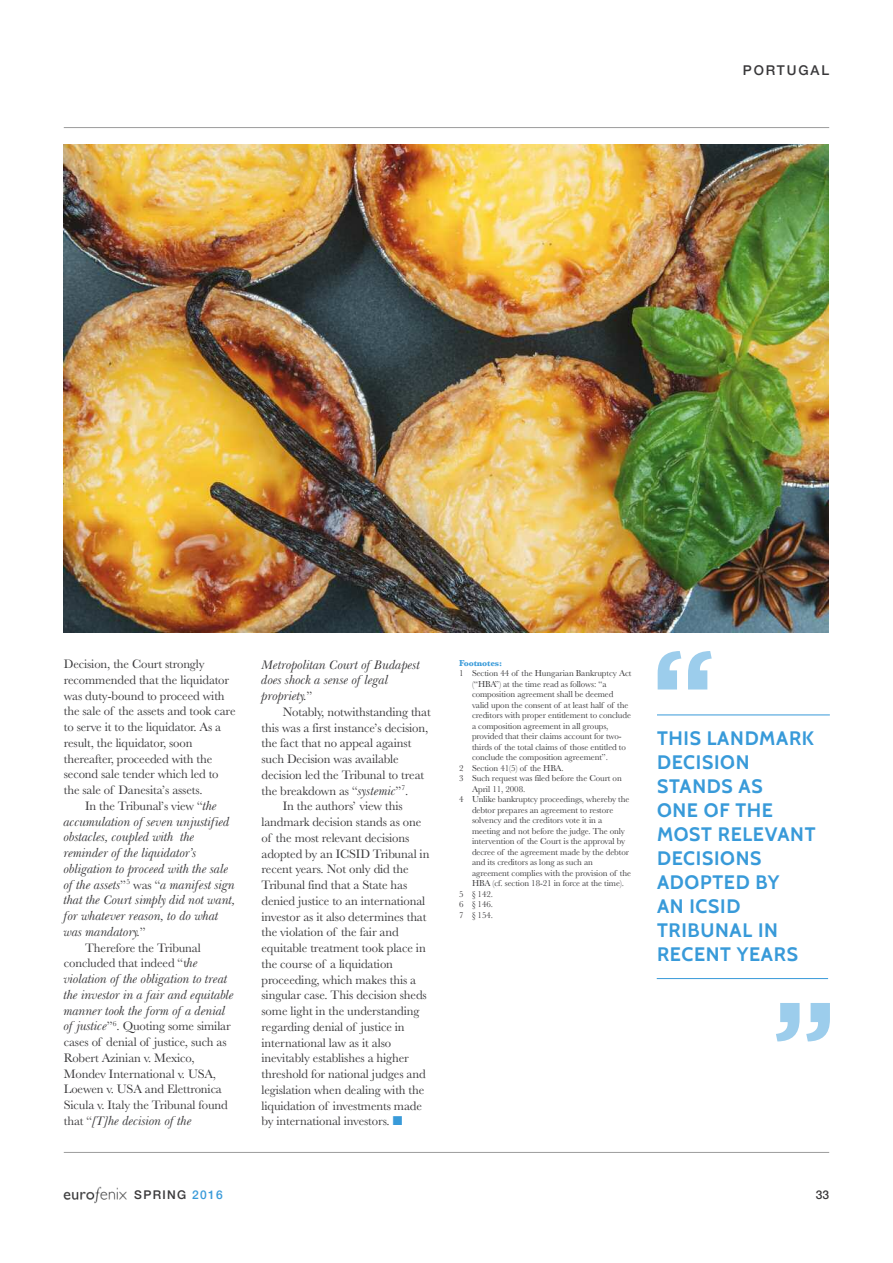
<style>
.page{position:relative;width:893px;height:1263px;background:#fff}
.page>*{position:absolute;margin:0;border:0;box-sizing:border-box;transform-origin:0 0}
.t1{font:700 119.55px "Gotham";color:#9ccdec}
.t2{font:700 19.5px/24px "Cabin";letter-spacing:.035em;color:#389ad9}
.t3{font:500 13.5px "Helvetica Neue";letter-spacing:.14em;color:#39383a}
.t4{font:12.75px "Baskerville";letter-spacing:-.01em;color:#39383a}
.t5{font:italic 12.75px "Baskerville BT";letter-spacing:-.01em;color:#39383a}
.t6{font:500 12px "Helvetica Neue";letter-spacing:.11em;color:#39383a}
.t7{font:9px "Baskerville";letter-spacing:-.01em;color:#39383a}
.t8{font:700 9px "Baskerville";letter-spacing:-.01em;color:#389ad9}
.s1{font-family:"Baskerville BT";font-style:italic}
.s2{font-family:"Baskerville";font-style:normal}
.s3{color:#389ad9}
</style>
<div class="page">
<img style="left:63px;top:1186px;width:64px;height:18px">
<hr style="left:64px;top:1152px;width:765px;height:1px;background:#9c9c9c">
<hr style="left:64px;top:127px;width:765px;height:1px;background:#9c9c9c">
<img style="left:64px;top:145px;width:764px;height:487px">
<hr style="left:657px;top:714px;width:173px;height:1px;background:#389ad9">
<hr style="left:657px;top:978px;width:171px;height:1px;background:#389ad9">
<p class="t3" style="left:743px;top:62px;width:88px">PORTUGAL</p>
<p class="t4" style="left:64px;top:656px;width:142px">Decision, the Court strongly</p>
<p class="t4" style="left:64px;top:672px;width:167px">recommended that the liquidator</p>
<p class="t4" style="left:64px;top:688px;width:162px">was duty-bound to proceed with</p>
<p class="t4" style="left:64px;top:703px;width:173px">the sale of the assets and took care</p>
<p class="t4" style="left:64px;top:719px;width:159px">to serve it to the liquidator. As a</p>
<p class="t4" style="left:64px;top:735px;width:130px">result, the liquidator, soon</p>
<p class="t4" style="left:64px;top:751px;width:150px">thereafter, proceeded with the</p>
<p class="t4" style="left:64px;top:766px;width:156px">second sale tender which led to</p>
<p class="t4" style="left:64px;top:782px;width:140px">the sale of Danesita’s assets.</p>
<p class="t4" style="left:85px;top:798px;width:134px">In the Tribunal’s view “<span class="s1">the</span></p>
<p class="t5" style="left:64px;top:816px;width:168px">accumulation of seven unjustified</p>
<p class="t5" style="left:64px;top:832px;width:133px">obstacles, coupled with the</p>
<p class="t5" style="left:64px;top:848px;width:135px">reminder of the liquidator’s</p>
<p class="t5" style="left:64px;top:864px;width:166px">obligation to proceed with the sale</p>
<p class="t5" style="left:64px;top:879px;width:173px">of the assets<span class="s2">”</span><sup>5</sup> <span class="s2">was “</span>a manifest sign</p>
<p class="t5" style="left:64px;top:895px;width:173px">that the Court simply did not want,</p>
<p class="t5" style="left:64px;top:911px;width:156px">for whatever reason, to do what</p>
<p class="t5" style="left:64px;top:927px;width:84px">was mandatory.<span class="s2">”</span></p>
<p class="t4" style="left:85px;top:940px;width:117px">Therefore the Tribunal</p>
<p class="t4" style="left:64px;top:955px;width:136px">concluded that indeed “t<span class="s1">he</span></p>
<p class="t5" style="left:64px;top:974px;width:165px">violation of the obligation to treat</p>
<p class="t5" style="left:64px;top:990px;width:172px">the investor in a fair and equitable</p>
<p class="t5" style="left:64px;top:1005px;width:163px">manner took the form of a denial</p>
<p class="t4" style="left:64px;top:1018px;width:168px"><span class="s1">of justice</span>”<sup>6</sup>. Quoting some similar</p>
<p class="t4" style="left:64px;top:1034px;width:164px">cases of denial of justice, such as</p>
<p class="t4" style="left:64px;top:1050px;width:132px">Robert Azinian v. Mexico,</p>
<p class="t4" style="left:64px;top:1066px;width:154px">Mondev International v. USA,</p>
<p class="t4" style="left:64px;top:1081px;width:160px">Loewen v. USA and Elettronica</p>
<p class="t4" style="left:64px;top:1097px;width:166px">Sicula v. Italy the Tribunal found</p>
<p class="t5" style="left:64px;top:1116px;width:130px"><span class="s2">that “</span>[T]he decision of the</p>
<p class="t5" style="left:262px;top:660px;width:160px">Metropolitan Court of Budapest</p>
<p class="t5" style="left:262px;top:675px;width:129px">does shock a sense of legal</p>
<p class="t5" style="left:262px;top:691px;width:53px">propriety.<span class="s2">”</span></p>
<p class="t4" style="left:283px;top:704px;width:149px">Notably, notwithstanding that</p>
<p class="t4" style="left:262px;top:720px;width:168px">this was a first instance’s decision,</p>
<p class="t4" style="left:262px;top:735px;width:151px">the fact that no appeal against</p>
<p class="t4" style="left:262px;top:751px;width:139px">such Decision was available</p>
<p class="t4" style="left:262px;top:767px;width:164px">decision led the Tribunal to treat</p>
<p class="t4" style="left:262px;top:783px;width:148px">the breakdown as “<span class="s1">systemic</span>”<sup>7</sup>.</p>
<p class="t4" style="left:283px;top:798px;width:121px">In the authors’ view this</p>
<p class="t4" style="left:261px;top:814px;width:161px">landmark decision stands as one</p>
<p class="t4" style="left:261px;top:830px;width:149px">of the most relevant decisions</p>
<p class="t4" style="left:261px;top:846px;width:169px">adopted by an ICSID Tribunal in</p>
<p class="t4" style="left:261px;top:861px;width:149px">recent years. Not only did the</p>
<p class="t4" style="left:261px;top:877px;width:147px">Tribunal find that a State has</p>
<p class="t4" style="left:262px;top:893px;width:165px">denied justice to an international</p>
<p class="t4" style="left:262px;top:909px;width:166px">investor as it also determines that</p>
<p class="t4" style="left:262px;top:924px;width:139px">the violation of the fair and</p>
<p class="t4" style="left:262px;top:940px;width:166px">equitable treatment took place in</p>
<p class="t4" style="left:262px;top:956px;width:133px">the course of a liquidation</p>
<p class="t4" style="left:262px;top:972px;width:156px">proceeding, which makes this a</p>
<p class="t4" style="left:262px;top:987px;width:167px">singular case. This decision sheds</p>
<p class="t4" style="left:262px;top:1003px;width:159px">some light in the understanding</p>
<p class="t4" style="left:262px;top:1019px;width:145px">regarding denial of justice in</p>
<p class="t4" style="left:262px;top:1035px;width:131px">international law as it also</p>
<p class="t4" style="left:262px;top:1050px;width:149px">inevitably establishes a higher</p>
<p class="t4" style="left:262px;top:1066px;width:166px">threshold for national judges and</p>
<p class="t4" style="left:262px;top:1082px;width:164px">legislation when dealing with the</p>
<p class="t4" style="left:262px;top:1098px;width:162px">liquidation of investments made</p>
<p class="t4" style="left:262px;top:1113px;width:142px">by international investors. <span class="s3">■</span></p>
<p class="t8" style="left:459px;top:657px;width:44px">Footnotes:</p>
<p class="t7" style="left:459px;top:668px;width:174px">1 Section 44 of the Hungarian Bankruptcy Act</p>
<p class="t7" style="left:472px;top:678px;width:136px">(“HBA”) at the time read as follows: “a</p>
<p class="t7" style="left:472px;top:689px;width:143px">composition agreement shall be deemed</p>
<p class="t7" style="left:472px;top:699px;width:158px">valid upon the consent of at least half of the</p>
<p class="t7" style="left:472px;top:710px;width:161px">creditors with proper entitlement to conclude</p>
<p class="t7" style="left:472px;top:720px;width:138px">a composition agreement in all groups,</p>
<p class="t7" style="left:472px;top:731px;width:151px">provided that their claims account for two-</p>
<p class="t7" style="left:472px;top:741px;width:155px">thirds of the total claims of those entitled to</p>
<p class="t7" style="left:472px;top:752px;width:138px">conclude the composition agreement”.</p>
<p class="t7" style="left:459px;top:762px;width:106px">2 Section 41(5) of the HBA.</p>
<p class="t7" style="left:459px;top:773px;width:164px">3 Such request was filed before the Court on</p>
<p class="t7" style="left:472px;top:783px;width:55px">April 11, 2008.</p>
<p class="t7" style="left:459px;top:794px;width:172px">4 Unlike bankruptcy proceedings, whereby the</p>
<p class="t7" style="left:472px;top:804px;width:143px">debtor prepares an agreement to restore</p>
<p class="t7" style="left:472px;top:815px;width:132px">solvency and the creditors vote it in a</p>
<p class="t7" style="left:472px;top:825px;width:155px">meeting and not before the judge. The only</p>
<p class="t7" style="left:472px;top:836px;width:155px">intervention of the Court is the approval by</p>
<p class="t7" style="left:472px;top:846px;width:159px">decree of the agreement made by the debtor</p>
<p class="t7" style="left:472px;top:857px;width:122px">and its creditors as long as such an</p>
<p class="t7" style="left:472px;top:867px;width:161px">agreement complies with the provision of the</p>
<p class="t7" style="left:472px;top:878px;width:154px">HBA (cf. section 18-21 in force at the time).</p>
<p class="t7" style="left:459px;top:888px;width:35px">5 § 142.</p>
<p class="t7" style="left:459px;top:899px;width:35px">6 § 146.</p>
<p class="t7" style="left:459px;top:909px;width:35px">7 § 154.</p>
<p class="t1" style="left:651px;top:624px;width:66px">“</p>
<p class="t2" style="left:657px;top:726px;width:160px">THIS LANDMARK<br>DECISION<br>STANDS AS<br>ONE OF THE<br>MOST RELEVANT<br>DECISIONS<br>ADOPTED BY<br>AN ICSID<br>TRIBUNAL IN<br>RECENT YEARS</p>
<p class="t1" style="left:772px;top:975px;width:66px">”</p>
<p class="t6" style="left:134px;top:1188px;width:90px">SPRING <span class="s3">2016</span></p>
<p class="t6" style="left:816px;top:1188px;width:15px">33</p>
</div>
